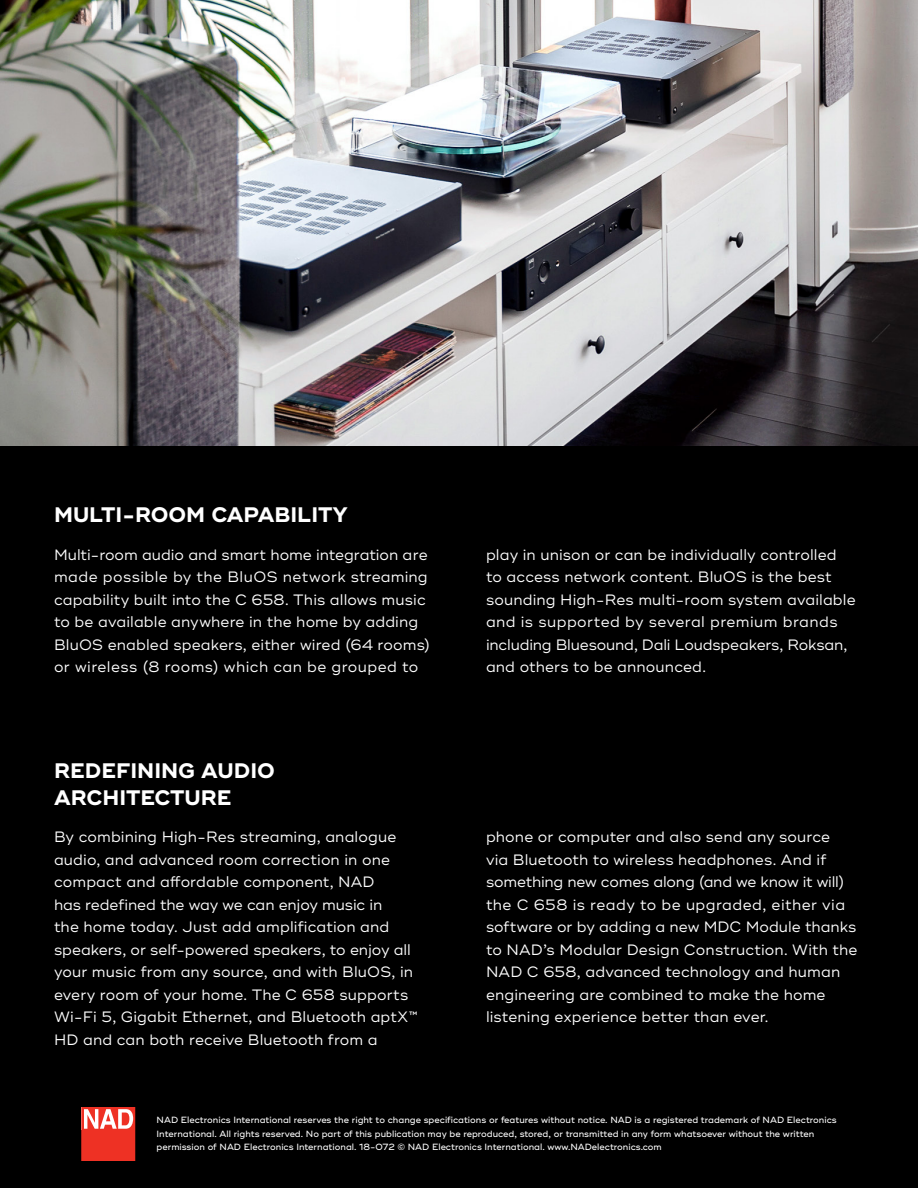
<style>
.page{position:relative;width:918px;height:1188px;background:#000}
.page>*{position:absolute;margin:0;border:0;box-sizing:border-box;transform-origin:0 0}
.t1{font:700 21px/27px "Ridley Grotesk";color:#fff}
.t2{font:15px/22.5px "Ridley Grotesk";letter-spacing:.005em;color:#fff}
.t3{font:500 9px/13.5px "Ridley Grotesk";color:#fff}
</style>
<div class="page">
<img style="left:0;top:0;width:918px;height:445px">
<svg style="left:81px;top:1107px;width:54px;height:54px;background:#f0554b"></svg>
<h1 class="t1" style="left:54px;top:502px;width:295px">MULTI-ROOM CAPABILITY</h1>
<p class="t2" style="left:54px;top:543px;width:378px">Multi-room audio and smart home integration are made possible by the BluOS network streaming capability built into the C 658. This allows music to be available anywhere in the home by adding BluOS enabled speakers, either wired (64 rooms) or wireless (8 rooms) which can be grouped to</p>
<p class="t2" style="left:486px;top:543px;width:371px">play in unison or can be individually controlled to access network content. BluOS is the best sounding High-Res multi-room system available and is supported by several premium brands including Bluesound, Dali Loudspeakers, Roksan, and others to be announced.</p>
<h1 class="t1" style="left:54px;top:757px;width:222px">REDEFINING AUDIO<br>ARCHITECTURE</h1>
<p class="t2" style="left:54px;top:826px;width:365px">By combining High-Res streaming, analogue audio, and advanced room correction in one compact and affordable component, NAD<br>has redefined the way we can enjoy music in<br>the home today. Just add amplification and speakers, or self-powered speakers, to enjoy all your music from any source, and with BluOS, in every room of your home. The C 658 supports Wi-Fi 5, Gigabit Ethernet, and Bluetooth aptX™ HD and can both receive Bluetooth from a</p>
<p class="t2" style="left:486px;top:826px;width:373px">phone or computer and also send any source<br>via Bluetooth to wireless headphones. And if something new comes along (and we know it will) the C 658 is ready to be upgraded, either via software or by adding a new MDC Module thanks to NAD’s Modular Design Construction. With the NAD C 658, advanced technology and human engineering are combined to make the home listening experience better than ever.</p>
<p class="t3" style="left:157px;top:1114px;width:682px">NAD Electronics International reserves the right to change specifications or features without notice. NAD is a registered trademark of NAD Electronics<br>International. All rights reserved. No part of this publication may be reproduced, stored, or transmitted in any form whatsoever without the written permission of NAD Electronics International. 18-072 © NAD Electronics International. www.NADelectronics.com</p>
</div>
